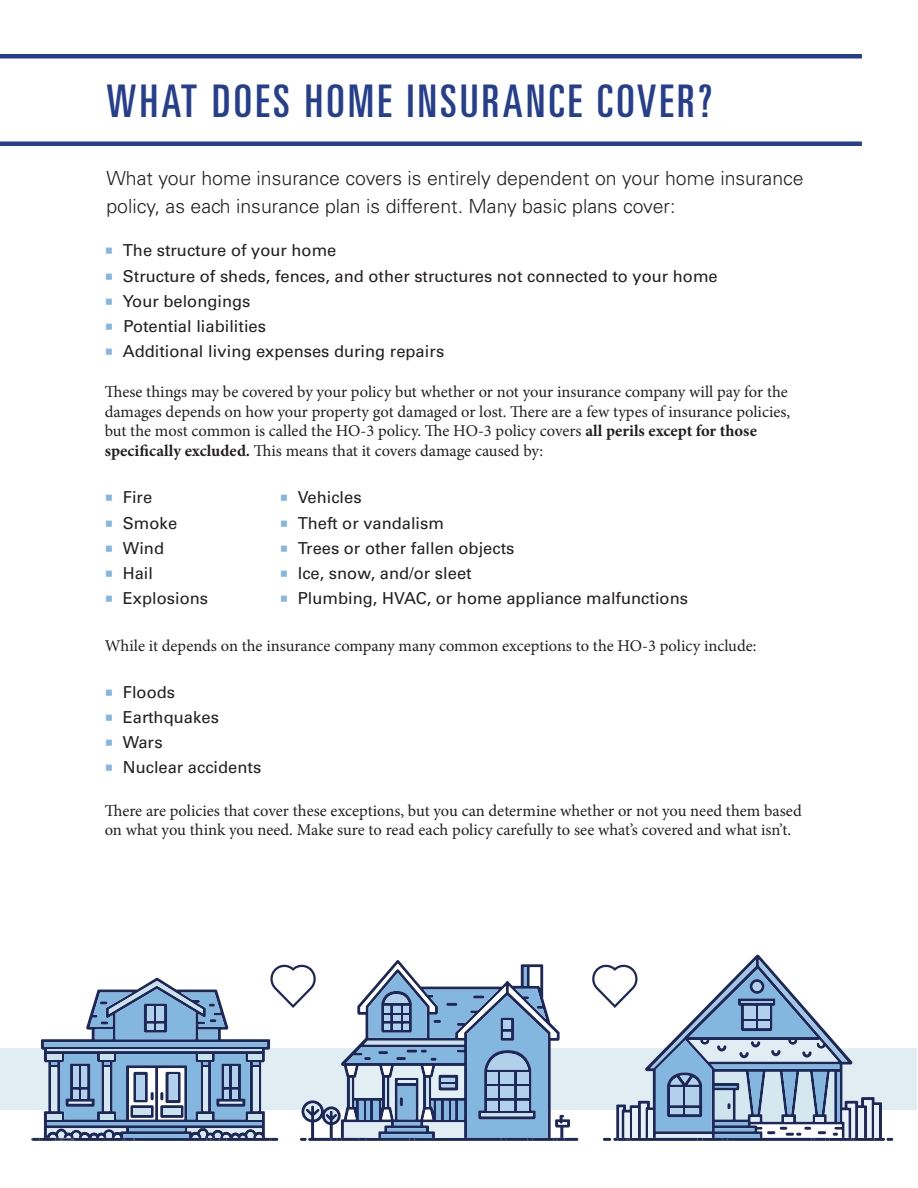
<style>
.page{position:relative;width:918px;height:1188px;background:#fff}
.page>*{position:absolute;margin:0;border:0;box-sizing:border-box;transform-origin:0 0}
.t1{font:ultra-condensed 45px "Univers LT Std";letter-spacing:.075em;color:#253f8e}
.t2{font:300 19.5px/28.5px "Univers LT Std";color:#231f20}
.t3{font:16.5px/19.8px "Minion Pro";letter-spacing:-.005em;color:#231f20}
.t4{font:16.5px "Univers LT Std";color:#231f20}
.s1{font-family:"Minion Pro";font-size:21px;color:#84b8df}
.s2{font-weight:700}
</style>
<div class="page">
<div style="left:1px;top:1049px;width:916px;height:61px;background:#e0eef3"></div>
<div style="left:0;top:141px;width:862px;height:5px;background:#253f8e"></div>
<hr style="left:0;top:54px;width:862px;height:4px;background:#253f8e">
<svg style="left:887px;top:1138px;width:6px;height:3px"></svg>
<svg style="left:751px;top:955px;width:134px;height:186px"></svg>
<hr style="left:875px;top:1105px;width:4px;height:33px;background:#e8f2f6">
<svg style="left:31px;top:960px;width:844px;height:181px"></svg>
<p class="t1" style="left:106px;top:75px;width:607px">WHAT DOES HOME INSURANCE COVER?</p>
<p class="t2" style="left:106px;top:164px;width:699px">What your home insurance covers is entirely dependent on your home insurance policy, as each insurance plan is different. Many basic plans cover:</p>
<p class="t4" style="left:105px;top:241px;width:233px"><span class="s1">■</span> The structure of your home</p>
<p class="t4" style="left:105px;top:266px;width:615px"><span class="s1">■</span> Structure of sheds, fences, and other structures not connected to your home</p>
<p class="t4" style="left:105px;top:291px;width:147px"><span class="s1">■</span> Your belongings</p>
<p class="t4" style="left:105px;top:316px;width:163px"><span class="s1">■</span> Potential liabilities</p>
<p class="t4" style="left:105px;top:342px;width:341px"><span class="s1">■</span> Additional living expenses during repairs</p>
<p class="t3" style="left:105px;top:382px;width:687px">These things may be covered by your policy but whether or not your insurance company will pay for the damages depends on how your property got damaged or lost. There are a few types of insurance policies, but the most common is called the HO-3 policy. The HO-3 policy covers <span class="s2">all perils except for those specifically excluded.</span> This means that it covers damage caused by:</p>
<p class="t4" style="left:105px;top:488px;width:49px"><span class="s1">■</span> Fire</p>
<p class="t4" style="left:105px;top:513px;width:74px"><span class="s1">■</span> Smoke</p>
<p class="t4" style="left:105px;top:538px;width:61px"><span class="s1">■</span> Wind</p>
<p class="t4" style="left:105px;top:563px;width:50px"><span class="s1">■</span> Hail</p>
<p class="t4" style="left:105px;top:589px;width:105px"><span class="s1">■</span> Explosions</p>
<p class="t4" style="left:280px;top:488px;width:83px"><span class="s1">■</span> Vehicles</p>
<p class="t4" style="left:280px;top:513px;width:166px"><span class="s1">■</span> Theft or vandalism</p>
<p class="t4" style="left:280px;top:538px;width:236px"><span class="s1">■</span> Trees or other fallen objects</p>
<p class="t4" style="left:280px;top:563px;width:193px"><span class="s1">■</span> Ice, snow, and/or sleet</p>
<p class="t4" style="left:280px;top:589px;width:410px"><span class="s1">■</span> Plumbing, HVAC, or home appliance malfunctions</p>
<p class="t3" style="left:105px;top:636px;width:653px">While it depends on the insurance company many common exceptions to the HO-3 policy include:</p>
<p class="t4" style="left:105px;top:682px;width:72px"><span class="s1">■</span> Floods</p>
<p class="t4" style="left:105px;top:707px;width:116px"><span class="s1">■</span> Earthquakes</p>
<p class="t4" style="left:105px;top:733px;width:59px"><span class="s1">■</span> Wars</p>
<p class="t4" style="left:105px;top:758px;width:158px"><span class="s1">■</span> Nuclear accidents</p>
<p class="t3" style="left:105px;top:801px;width:698px">There are policies that cover these exceptions, but you can determine whether or not you need them based on what you think you need. Make sure to read each policy carefully to see what’s covered and what isn’t.</p>
</div>
